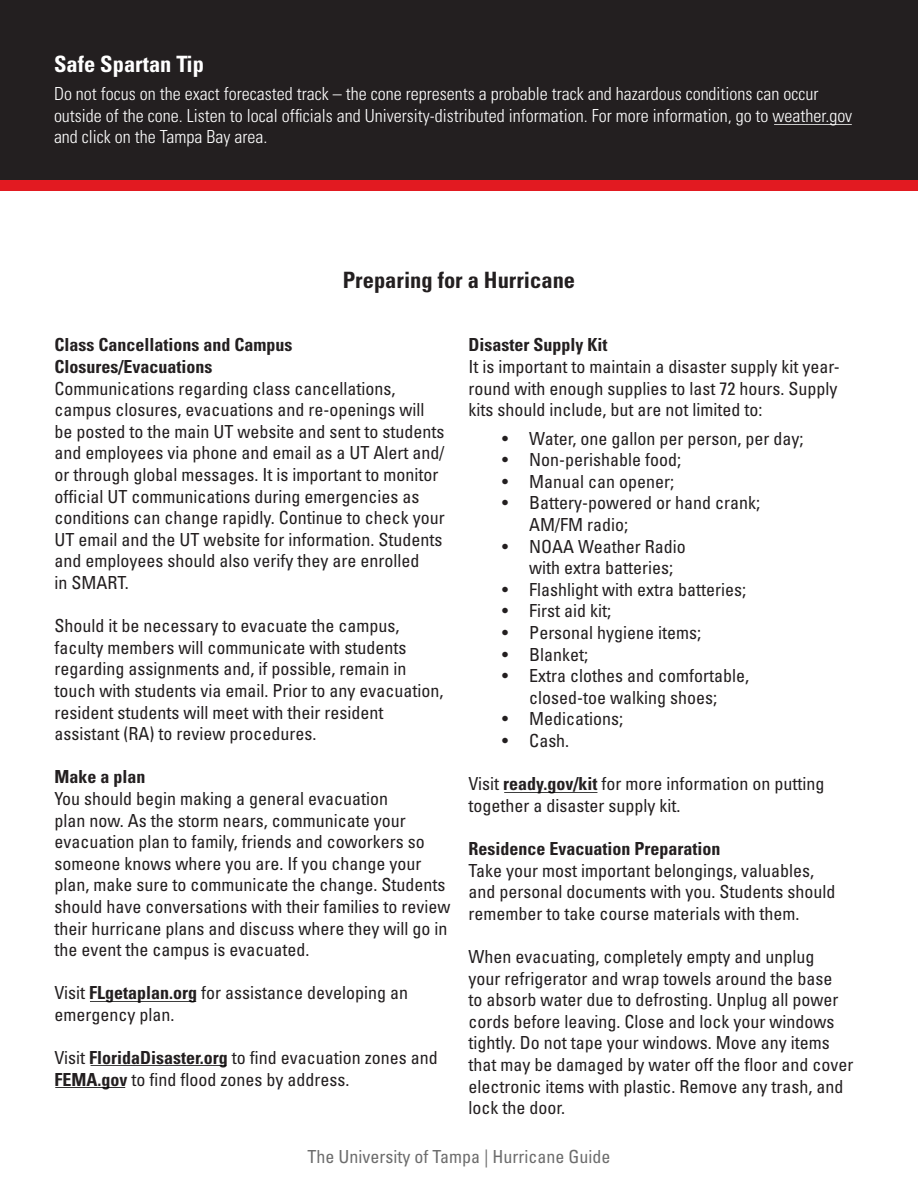
<style>
.page{position:relative;width:918px;height:1188px;background:#fff}
.page>*{position:absolute;margin:0;border:0;box-sizing:border-box;transform-origin:0 0}
.t1{font:700 condensed 22.5px "Univers";color:#231f20}
.t2{font:700 condensed 22.5px "Univers";color:#fff}
.t3{font:condensed 18px/21.6px "Univers";color:#231f20}
.t4{font:300 condensed 18px/21.6px "Univers";color:#fff}
.t5{font:700 condensed 18px/21.6px "Univers";color:#231f20}
.t6{font:condensed 18px "Univers";color:#6d6d6d}
.s1{font-weight:700}
</style>
<div class="page">
<div style="left:0;top:0;width:918px;height:185px;background:#231f20"></div>
<div style="left:0;top:180px;width:918px;height:11px;background:#e21a21"></div>
<hr style="left:774px;top:124px;width:78px;height:1px;background:#fff">
<hr style="left:504px;top:792px;width:93px;height:1px;background:#000">
<hr style="left:90px;top:1001px;width:106px;height:1px;background:#000">
<hr style="left:91px;top:1065px;width:135px;height:1px;background:#000">
<hr style="left:55px;top:1087px;width:70px;height:1px;background:#000">
<h2 class="t2" style="left:54px;top:50px;width:152px">Safe Spartan Tip</h2>
<p class="t4" style="left:54px;top:83px;width:800px">Do not focus on the exact forecasted track – the cone represents a probable track and hazardous conditions can occur outside of the cone. Listen to local officials and University-distributed information. For more information, go to weather.gov and click on the Tampa Bay area.</p>
<h3 class="t1" style="left:343px;top:266px;width:234px">Preparing for a Hurricane</h3>
<h3 class="t5" style="left:55px;top:334px;width:239px">Class Cancellations and Campus<br>Closures/Evacuations</h3>
<p class="t3" style="left:55px;top:377px;width:392px">Communications regarding class cancellations, campus closures, evacuations and re-openings will be posted to the main UT website and sent to students and employees via phone and email as a UT Alert and/ or through global messages. It is important to monitor official UT communications during emergencies as conditions can change rapidly. Continue to check your UT email and the UT website for information. Students and employees should also verify they are enrolled<br>in SMART.</p>
<p class="t3" style="left:55px;top:615px;width:390px">Should it be necessary to evacuate the campus, faculty members will communicate with students regarding assignments and, if possible, remain in touch with students via email. Prior to any evacuation, resident students will meet with their resident assistant (RA) to review procedures.</p>
<h3 class="t5" style="left:55px;top:766px;width:92px">Make a plan</h3>
<p class="t3" style="left:55px;top:788px;width:397px">You should begin making a general evacuation<br>plan now. As the storm nears, communicate your evacuation plan to family, friends and coworkers so someone knows where you are. If you change your plan, make sure to communicate the change. Students should have conversations with their families to review their hurricane plans and discuss where they will go in the event the campus is evacuated.</p>
<p class="t3" style="left:55px;top:982px;width:355px">Visit <span class="s1">FLgetaplan.org</span> for assistance developing an emergency plan.</p>
<p class="t3" style="left:55px;top:1047px;width:385px">Visit <span class="s1">FloridaDisaster.org</span> to find evacuation zones and<br><span class="s1">FEMA.gov</span> to find flood zones by address.</p>
<h3 class="t5" style="left:469px;top:334px;width:140px">Disaster Supply Kit</h3>
<p class="t3" style="left:469px;top:356px;width:373px">It is important to maintain a disaster supply kit year&shy;round with enough supplies to last 72 hours. Supply kits should include, but are not limited to:</p>
<p class="t3" style="left:502px;top:427px;width:303px">• Water, one gallon per person, per day;</p>
<p class="t3" style="left:502px;top:449px;width:180px">• Non-perishable food;</p>
<p class="t3" style="left:502px;top:470px;width:173px">• Manual can opener;</p>
<p class="t3" style="left:529px;top:492px;width:232px;text-indent:-27px">• Battery-powered or hand crank;<br>AM/FM radio;</p>
<p class="t3" style="left:529px;top:535px;width:158px;text-indent:-27px">• NOAA Weather Radio with extra batteries;</p>
<p class="t3" style="left:502px;top:578px;width:245px">• Flashlight with extra batteries;</p>
<p class="t3" style="left:502px;top:600px;width:110px">• First aid kit;</p>
<p class="t3" style="left:502px;top:622px;width:200px">• Personal hygiene items;</p>
<p class="t3" style="left:502px;top:643px;width:87px">• Blanket;</p>
<p class="t3" style="left:502px;top:665px;width:248px;text-align:center">• Extra clothes and comfortable, closed-toe walking shoes;</p>
<p class="t3" style="left:502px;top:708px;width:122px">• Medications;</p>
<p class="t3" style="left:502px;top:730px;width:68px">• Cash.</p>
<p class="t3" style="left:469px;top:773px;width:357px">Visit <span class="s1">ready.gov/kit</span> for more information on putting together a disaster supply kit.</p>
<h3 class="t5" style="left:469px;top:838px;width:253px">Residence Evacuation Preparation</h3>
<p class="t3" style="left:469px;top:859px;width:368px">Take your most important belongings, valuables, and personal documents with you. Students should remember to take course materials with them.</p>
<p class="t3" style="left:469px;top:946px;width:386px">When evacuating, completely empty and unplug<br>your refrigerator and wrap towels around the base<br>to absorb water due to defrosting. Unplug all power cords before leaving. Close and lock your windows tightly. Do not tape your windows. Move any items that may be damaged by water off the floor and cover electronic items with plastic. Remove any trash, and lock the door.</p>
<p class="t6" style="left:308px;top:1146px;width:304px">The University of Tampa | Hurricane Guide</p>
</div>
